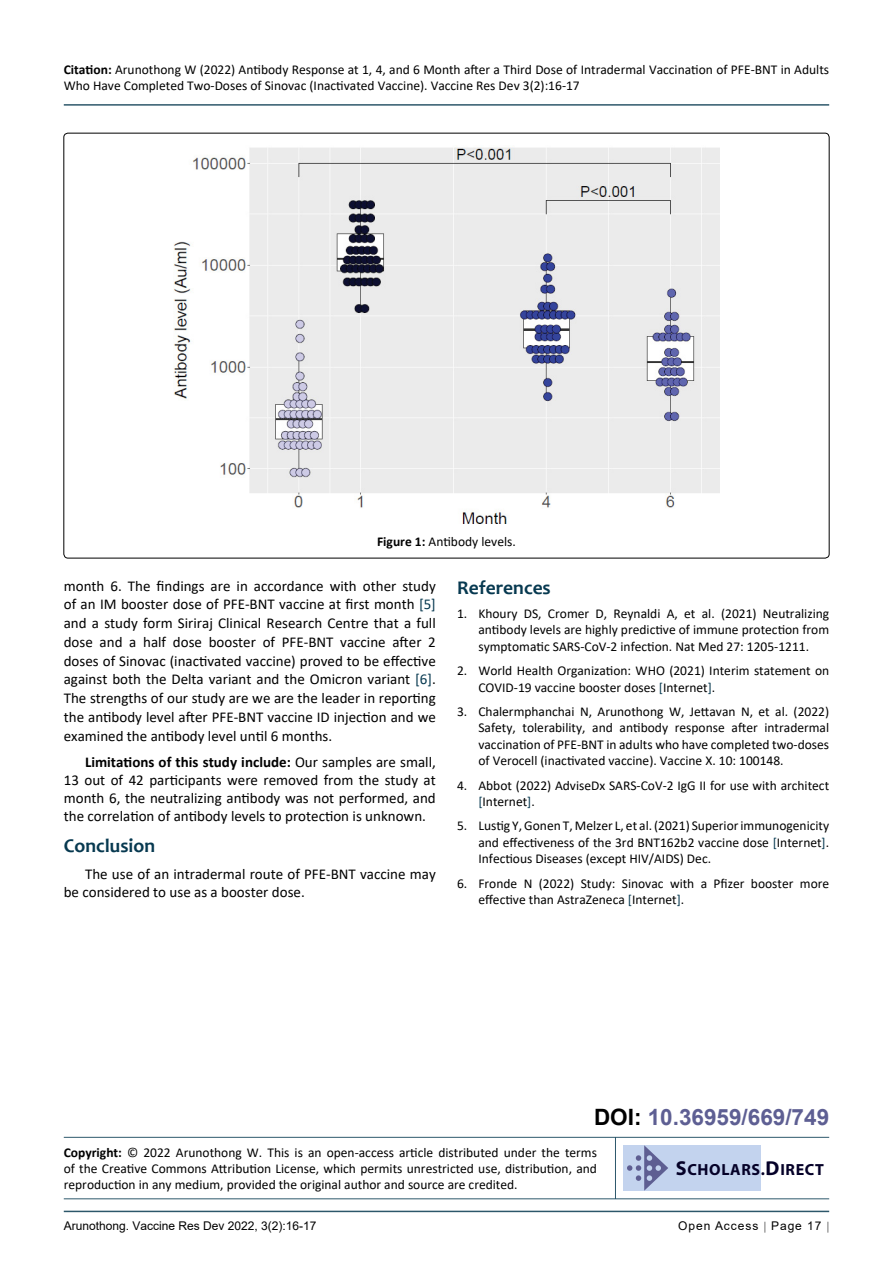
<style>
.page{position:relative;width:893px;height:1263px;background:#fff}
.page>*{position:absolute;margin:0;border:0;box-sizing:border-box;transform-origin:0 0}
.t1{font:700 22.5px "Arial";color:#5e5f93}
.t2{font:700 19.5px "Candara";color:#073950}
.t3{font:700 16.2px "Myriad Pro";letter-spacing:.04em;color:#050128}
.t4{font:15px/18.8px "Calibri";color:#000;text-align:justify}
.t5{font:13.5px/16.2px "Calibri";color:#000}
.t6{font:12px "Arial";color:#000}
.t7{font:12px "Arial";letter-spacing:.08em;color:#000}
.s1{font-weight:700}
.s2{color:#073950}
.s3{color:#000}
.s4{font-size:20.25px}
</style>
<div class="page">
<hr style="left:64px;top:1211px;width:765px;height:1px;background:#073950">
<hr style="left:64px;top:104px;width:765px;height:2px;background:#073950">
<img style="left:173px;top:147px;width:547px;height:376px">
<hr style="left:64px;top:1137px;width:765px;height:1px;background:#073950">
<hr style="left:64px;top:1198px;width:765px;height:1px;background:#073950">
<hr style="left:615px;top:1137px;width:1px;height:62px;background:#073950">
<div style="left:623px;top:1145px;width:138px;height:46px;background:#c3d3ee"></div>
<svg style="left:627px;top:1145px;width:41px;height:46px"></svg>
<p class="t5" style="left:64px;top:61px;width:767px"><span class="s1">Citation:</span> Arunothong W (2022) Antibody Response at 1, 4, and 6 Month after a Third Dose of Intradermal Vaccination of PFE-BNT in Adults<br>Who Have Completed Two-Doses of Sinovac (Inactivated Vaccine). Vaccine Res Dev 3(2):16-17</p>
<p class="t5" style="left:377px;top:533px;width:140px"><span class="s1">Figure 1:</span> Antibody levels.</p>
<p class="t4" style="left:64px;top:576px;width:374px">month 6. The findings are in accordance with other study of an IM booster dose of PFE-BNT vaccine at first month <span class="s2">[5] </span>and a study form Siriraj Clinical Research Centre that a full dose and a half dose booster of PFE-BNT vaccine after 2 doses of Sinovac (inactivated vaccine) proved to be effective against both the Delta variant and the Omicron variant <span class="s2">[6]</span>.<br>The strengths of our study are we are the leader in reporting the antibody level after PFE-BNT vaccine ID injection and we examined the antibody level until 6 months.</p>
<p class="t4" style="left:64px;top:753px;width:374px;line-height:18px;text-indent:21px"><span class="s1">Limitations of this study include:</span> Our samples are small, 13 out of 42 participants were removed from the study at month 6, the neutralizing antibody was not performed, and the correlation of antibody levels to protection is unknown.</p>
<h2 class="t2" style="left:64px;top:834px;width:93px">Conclusion</h2>
<p class="t4" style="left:64px;top:864px;width:374px;line-height:18px;text-indent:21px">The use of an intradermal route of PFE-BNT vaccine may be considered to use as a booster dose.</p>
<h2 class="t2" style="left:457px;top:575px;width:95px">References</h2>
<p class="t5" style="left:478px;top:605px;width:352px;text-align:justify;text-indent:-21px">1. Khoury DS, Cromer D, Reynaldi A, et al. (2021) Neutralizing antibody levels are highly predictive of immune protection from symptomatic SARS-CoV-2 infection. Nat Med 27: 1205-1211.</p>
<p class="t5" style="left:478px;top:662px;width:352px;text-indent:-21px">2. World Health Organization: WHO (2021) Interim statement on<br>COVID-19 vaccine booster doses <span class="s2">[</span>Internet<span class="s2">]</span>.</p>
<p class="t5" style="left:478px;top:703px;width:352px;text-align:justify;text-indent:-21px">3. Chalermphanchai N, Arunothong W, Jettavan N, et al. (2022)<br>Safety, tolerability, and antibody response after intradermal vaccination of PFE-BNT in adults who have completed two-doses of Verocell (inactivated vaccine). Vaccine X. 10: 100148.</p>
<p class="t5" style="left:478px;top:777px;width:352px;text-indent:-21px">4. Abbot (2022) AdviseDx SARS-CoV-2 IgG II for use with architect <span class="s2">[</span>Internet<span class="s2">]</span>.</p>
<p class="t5" style="left:478px;top:817px;width:352px;text-align:justify;text-indent:-21px">5. Lustig Y, Gonen T, Melzer L, et al. (2021) Superior immunogenicity and effectiveness of the 3rd BNT162b2 vaccine dose <span class="s2">[</span>Internet<span class="s2">]</span>.<br>Infectious Diseases (except HIV/AIDS) Dec.</p>
<p class="t5" style="left:478px;top:875px;width:352px;text-indent:-21px">6. Fronde N (2022) Study: Sinovac with a Pfizer booster more effective than AstraZeneca <span class="s2">[</span>Internet<span class="s2">]</span>.</p>
<h1 class="t1" style="left:594px;top:1101px;width:237px"><span class="s3">DOI:</span> 10.36959/669/749</h1>
<p class="t5" style="left:64px;top:1144px;width:535px;text-align:justify"><span class="s1">Copyright:</span> © 2022 Arunothong W. This is an open-access article distributed under the terms of the Creative Commons Attribution License, which permits unrestricted use, distribution, and reproduction in any medium, provided the original author and source are credited.</p>
<p class="t3" style="left:676px;top:1158px;width:150px"><span class="s4">S</span>CHOLARS.<span class="s4">D</span>IRECT</p>
<p class="t6" style="left:64px;top:1217px;width:254px">Arunothong. Vaccine Res Dev 2022, 3(2):16-17</p>
<p class="t7" style="left:678px;top:1217px;width:145px">Open Access Page 17</p>
</div>
